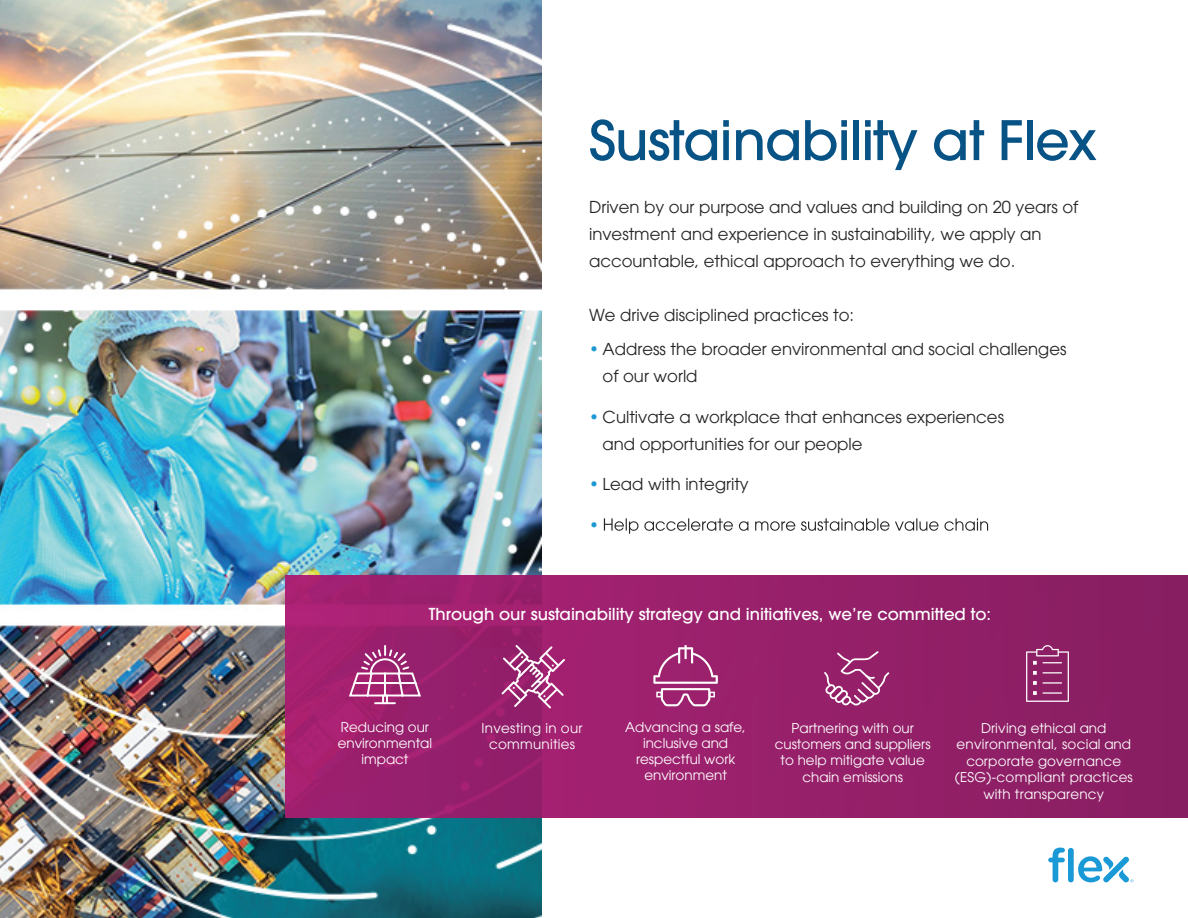
<style>
.page{position:relative;width:1188px;height:918px;background:#fff}
.page>*{position:absolute;margin:0;border:0;box-sizing:border-box;transform-origin:0 0}
.t1{font:500 54px "ITC Avant Garde Pro";letter-spacing:-.02em;color:#085386}
.t2{font:16.5px/27px "ITC Avant Garde Pro";color:#242424}
.t3{font:500 16.5px "ITC Avant Garde Pro";color:#fff}
.t4{font:600 16.5px "ITC Avant Garde Pro";color:#1c98d5}
.t5{font:13.5px/16.2px "ITC Avant Garde Pro";color:#fff;text-align:center}
.t6{font:13.5px/16.5px "ITC Avant Garde Pro";letter-spacing:.02em;color:#fff;text-align:center}
.s1{font-weight:600;color:#1c98d5}
</style>
<div class="page">
<img style="left:0;top:0;width:541px;height:918px">
<div style="left:285px;top:576px;width:903px;height:242px;background:linear-gradient(to right,#a32072,#8a1f63)"></div>
<svg style="left:604px;top:518px;width:384px;height:16px"></svg>
<svg style="left:1026px;top:645px;width:43px;height:57px;background:#a0467f"></svg>
<svg style="left:348px;top:644px;width:74px;height:61px;background:#af4a89"></svg>
<svg style="left:653px;top:645px;width:65px;height:63px;background:#ae4987"></svg>
<svg style="left:1048px;top:848px;width:17px;height:34px"></svg>
<div style="left:1068px;top:848px;width:6px;height:34px;background:#1999d6;border-radius:3px"></div>
<svg style="left:1078px;top:856px;width:55px;height:26px"></svg>
<svg style="left:501px;top:645px;width:64px;height:63px;background:#ae4d8a"></svg>
<svg style="left:822px;top:650px;width:69px;height:57px;background:#a33f7e"></svg>
<h1 class="t1" style="left:589px;top:106px;width:509px">Sustainability at Flex</h1>
<p class="t2" style="left:589px;top:194px;width:491px">Driven by our purpose and values and building on 20 years of investment and experience in sustainability, we apply an accountable, ethical approach to everything we do.</p>
<p class="t2" style="left:589px;top:301px;width:267px">We drive disciplined practices to:</p>
<p class="t2" style="left:603px;top:335px;width:465px;text-indent:-13px"><span class="s1">•</span> Address the broader environmental and social challenges of our world</p>
<p class="t2" style="left:603px;top:403px;width:403px;text-indent:-13px"><span class="s1">•</span> Cultivate a workplace that enhances experiences and opportunities for our people</p>
<p class="t2" style="left:589px;top:470px;width:161px"><span class="s1">•</span> Lead with integrity</p>
<p class="t4" style="left:589px;top:514px;width:11px">•</p>
<p class="t3" style="left:429px;top:604px;width:564px">Through our sustainability strategy and initiatives, we’re committed to:</p>
<p class="t5" style="left:625px;top:718px;width:122px">Advancing a safe, inclusive and respectful work environment</p>
<p class="t5" style="left:775px;top:720px;width:157px">Partnering with our customers and suppliers to help mitigate value chain emissions</p>
<p class="t5" style="left:338px;top:718px;width:96px">Reducing our environmental impact</p>
<p class="t6" style="left:955px;top:719px;width:179px">Driving ethical and environmental, social and corporate governance (ESG)-compliant practices with transparency</p>
<p class="t6" style="left:482px;top:719px;width:102px">Investing in our communities</p>
</div>
